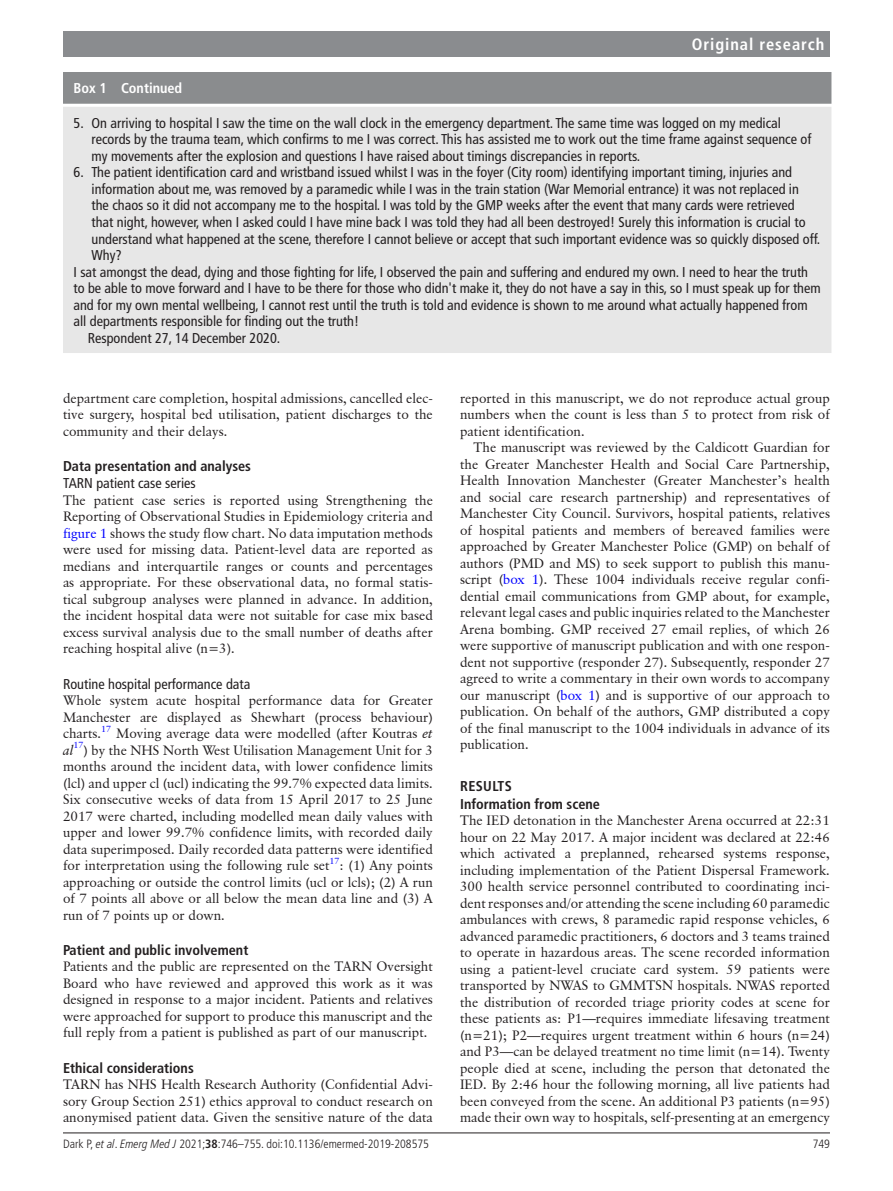
<style>
.page{position:relative;width:893px;height:1191px;background:#fff}
.page>*{position:absolute;margin:0;border:0;box-sizing:border-box;transform-origin:0 0}
.t1{font:700 condensed 16.5px "Frutiger LT Pro";letter-spacing:.055em;color:#fff}
.t2{font:condensed 14.25px/16.5px "Frutiger LT Pro";color:#231f20}
.t3{font:700 condensed 14.25px/17.2px "Frutiger LT Pro";color:#231f20}
.t4{font:700 condensed 14.25px "Frutiger LT Pro";color:#fff}
.t5{font:13.5px/16.5px "Classical Garamond BT";color:#231f20;text-align:justify}
.t6{font:300 condensed 12px "Frutiger LT Pro";color:#231f20}
.s1{color:#00f}
.s2{font-style:italic}
.s3{font-weight:700}
</style>
<div class="page">
<hr style="left:63px;top:1132px;width:767px;height:1px;background:#231f20">
<div style="left:63px;top:31px;width:767px;height:25px;background:#8a8c8f"></div>
<div style="left:64px;top:73px;width:767px;height:30px;background:#8a8c8e"></div>
<div style="left:63px;top:72px;width:768px;height:32px;border:2px solid #8a8c8e"></div>
<div style="left:64px;top:107px;width:767px;height:245px;background:#e7e7e7"></div>
<div style="left:63px;top:107px;width:768px;height:246px;border:2px solid #e7e7e7"></div>
<p class="t1" style="left:692px;top:34px;width:134px">Original research</p>
<p class="t4" style="left:74px;top:80px;width:110px">Box 1 Continued</p>
<p class="t2" style="left:91px;top:115px;width:721px;text-indent:-18px">5. On arriving to hospital I saw the time on the wall clock in the emergency department. The same time was logged on my medical records by the trauma team, which confirms to me I was correct. This has assisted me to work out the time frame against sequence of my movements after the explosion and questions I have raised about timings discrepancies in reports.</p>
<p class="t2" style="left:74px;top:164px;width:720px">6. The patient identification card and wristband issued whilst I was in the foyer (City room) identifying important timing, injuries and</p>
<p class="t2" style="left:91px;top:181px;width:709px">information about me, was removed by a paramedic while I was in the train station (War Memorial entrance) it was not replaced in</p>
<p class="t2" style="left:91px;top:197px;width:705px">the chaos so it did not accompany me to the hospital. I was told by the GMP weeks after the event that many cards were retrieved</p>
<p class="t2" style="left:91px;top:214px;width:716px">that night, however, when I asked could I have mine back I was told they had all been destroyed! Surely this information is crucial to</p>
<p class="t2" style="left:91px;top:230px;width:730px">understand what happened at the scene, therefore I cannot believe or accept that such important evidence was so quickly disposed off.</p>
<p class="t2" style="left:91px;top:247px;width:32px">Why?</p>
<p class="t2" style="left:74px;top:263px;width:736px">I sat amongst the dead, dying and those fighting for life, I observed the pain and suffering and endured my own. I need to hear the truth</p>
<p class="t2" style="left:74px;top:280px;width:749px">to be able to move forward and I have to be there for those who didn't make it, they do not have a say in this, so I must speak up for them</p>
<p class="t2" style="left:74px;top:296px;width:736px">and for my own mental wellbeing, I cannot rest until the truth is told and evidence is shown to me around what actually happened from</p>
<p class="t2" style="left:74px;top:313px;width:287px">all departments responsible for finding out the truth!</p>
<p class="t2" style="left:88px;top:329px;width:194px">Respondent 27, 14 December 2020.</p>
<p class="t5" style="left:63px;top:389px;width:371px">department care completion, hospital admissions, cancelled elec&shy;tive surgery, hospital bed utilisation, patient discharges to the community and their delays.</p>
<p class="t3" style="left:63px;top:457px;width:190px">Data presentation and analyses</p>
<p class="t2" style="left:63px;top:475px;width:134px">TARN patient case series</p>
<p class="t5" style="left:63px;top:491px;width:371px">The patient case series is reported using Strengthening the Reporting of Observational Studies in Epidemiology criteria and <span class="s1">figure 1</span> shows the study flow chart. No data imputation methods were used for missing data. Patient-level data are reported as medians and interquartile ranges or counts and percentages as appropriate. For these observational data, no formal statis&shy;tical subgroup analyses were planned in advance. In addition, the incident hospital data were not suitable for case mix based excess survival analysis due to the small number of deaths after reaching hospital alive (n=3).</p>
<p class="t2" style="left:63px;top:675px;width:189px">Routine hospital performance data</p>
<p class="t5" style="left:63px;top:692px;width:371px">Whole system acute hospital performance data for Greater Manchester are displayed as Shewhart (process behaviour) charts.<sup>17</sup> Moving average data were modelled (after Koutras <span class="s2">et al</span><sup>17</sup>) by the NHS North West Utilisation Management Unit for 3 months around the incident data, with lower confidence limits (lcl) and upper cl (ucl) indicating the 99.7% expected data limits.<br>Six consecutive weeks of data from 15 April 2017 to 25 June 2017 were charted, including modelled mean daily values with upper and lower 99.7% confidence limits, with recorded daily data superimposed. Daily recorded data patterns were identified for interpretation using the following rule set<sup>17</sup>: (1) Any points approaching or outside the control limits (ucl or lcls); (2) A run of 7 points all above or all below the mean data line and (3) A run of 7 points up or down.</p>
<p class="t3" style="left:63px;top:941px;width:187px">Patient and public involvement</p>
<p class="t5" style="left:63px;top:958px;width:371px">Patients and the public are represented on the TARN Oversight Board who have reviewed and approved this work as it was designed in response to a major incident. Patients and relatives were approached for support to produce this manuscript and the full reply from a patient is published as part of our manuscript.</p>
<p class="t3" style="left:63px;top:1059px;width:132px">Ethical considerations</p>
<p class="t5" style="left:63px;top:1076px;width:371px">TARN has NHS Health Research Authority (Confidential Advi&shy;sory Group Section 251) ethics approval to conduct research on anonymised patient data. Given the sensitive nature of the data</p>
<p class="t5" style="left:460px;top:389px;width:371px">reported in this manuscript, we do not reproduce actual group numbers when the count is less than 5 to protect from risk of patient identification.</p>
<p class="t5" style="left:460px;top:439px;width:371px;text-indent:14px">The manuscript was reviewed by the Caldicott Guardian for the Greater Manchester Health and Social Care Partnership, Health Innovation Manchester (Greater Manchester’s health and social care research partnership) and representatives of Manchester City Council. Survivors, hospital patients, relatives of hospital patients and members of bereaved families were approached by Greater Manchester Police (GMP) on behalf of authors (PMD and MS) to seek support to publish this manu&shy;script (<span class="s1">box 1</span>). These 1004 individuals receive regular confi&shy;dential email communications from GMP about, for example, relevant legal cases and public inquiries related to the Manchester Arena bombing. GMP received 27 email replies, of which 26 were supportive of manuscript publication and with one respon&shy;dent not supportive (responder 27). Subsequently, responder 27 agreed to write a commentary in their own words to accompany our manuscript (<span class="s1">box 1</span>) and is supportive of our approach to publication. On behalf of the authors, GMP distributed a copy of the final manuscript to the 1004 individuals in advance of its publication.</p>
<p class="t3" style="left:460px;top:777px;width:142px">RESULTS<br>Information from scene</p>
<p class="t5" style="left:460px;top:812px;width:371px">The IED detonation in the Manchester Arena occurred at 22:31 hour on 22 May 2017. A major incident was declared at 22:46 which activated a preplanned, rehearsed systems response, including implementation of the Patient Dispersal Framework.<br>300 health service personnel contributed to coordinating inci&shy;dent responses and/or attending the scene including 60 paramedic ambulances with crews, 8 paramedic rapid response vehicles, 6 advanced paramedic practitioners, 6 doctors and 3 teams trained to operate in hazardous areas. The scene recorded information using a patient-level cruciate card system. 59 patients were transported by NWAS to GMMTSN hospitals. NWAS reported the distribution of recorded triage priority codes at scene for these patients as: P1—requires immediate lifesaving treatment (n=21); P2—requires urgent treatment within 6 hours (n=24) and P3—can be delayed treatment no time limit (n=14). Twenty people died at scene, including the person that detonated the IED. By 2:46 hour the following morning, all live patients had been conveyed from the scene. An additional P3 patients (n=95) made their own way to hospitals, self-presenting at an emergency</p>
<p class="t6" style="left:63px;top:1136px;width:367px">Dark P, <span class="s2">et al</span>. <span class="s2">Emerg Med J</span> 2021;<span class="s3">38</span>:746–755. doi:10.1136/emermed-2019-208575</p>
<p class="t6" style="left:813px;top:1136px;width:19px">749</p>
</div>
